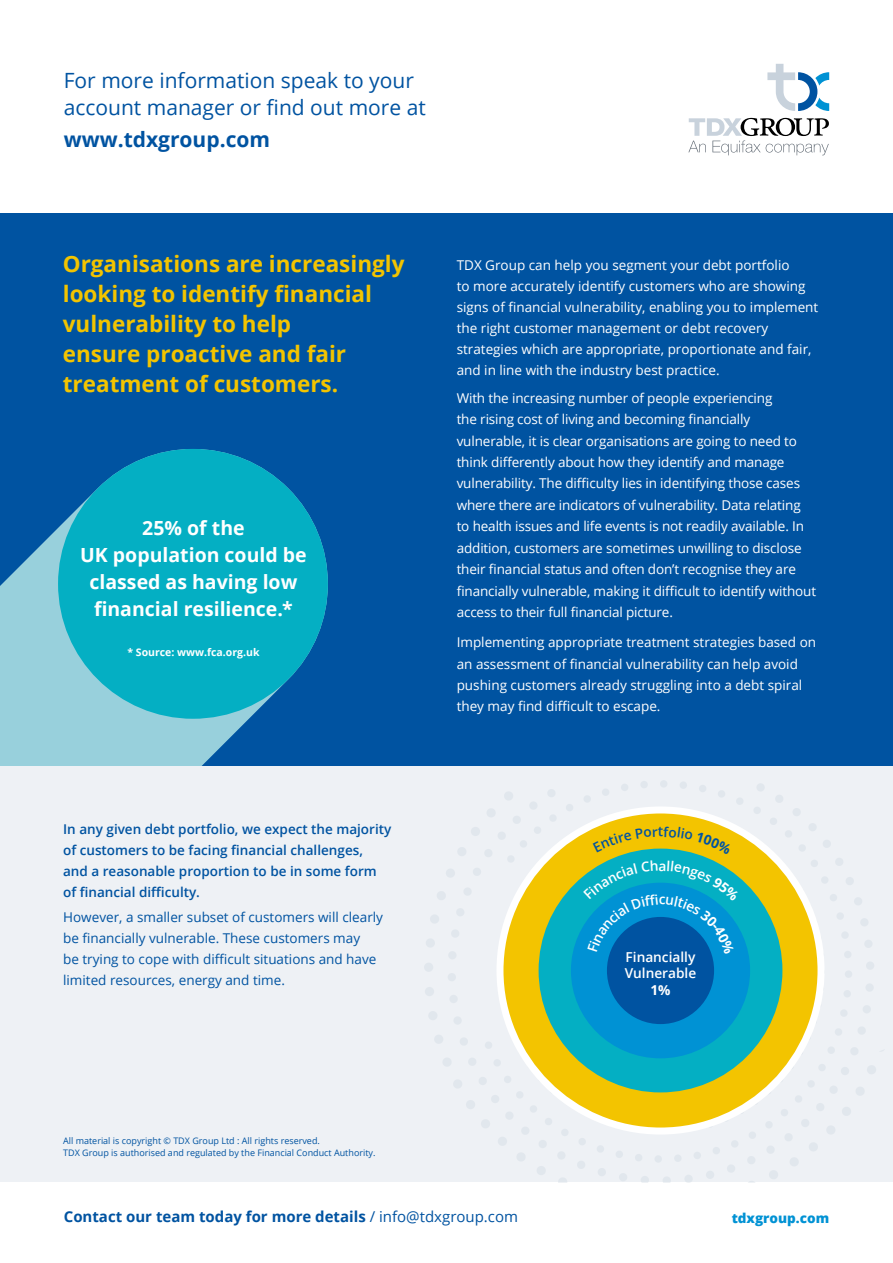
<style>
.page{position:relative;width:893px;height:1263px;background:#fff}
.page>*{position:absolute;margin:0;border:0;box-sizing:border-box;transform-origin:0 0}
.t1{font:700 22.5px/30px "Open Sans";color:#f3c400}
.t2{font:21px/27px "Open Sans";color:#0053a1}
.t3{font:700 21px "Open Sans";color:#0053a1}
.t4{font:700 19.5px/27px "Open Sans";color:#fff;text-align:center}
.t5{font:700 15px "Open Sans";color:#0053a1}
.t6{font:600 13.65px/16px "Open Sans";color:#fff}
.t7{font:700 13.65px "Open Sans";color:#fff}
.t8{font:13.5px/21.5px "Open Sans";letter-spacing:-.01em;color:#fff}
.t9{font:13.5px/21px "Open Sans";color:#0053a1}
.t10{font:600 13.5px/21px "Open Sans";color:#0053a1}
.t11{font:800 13.5px "Open Sans";color:#0092d4}
.t12{font:700 10.5px "Open Sans";color:#fff}
.t13{font:9px/12px "Open Sans";color:#0053a1}
.s1{font-weight:400}
</style>
<div class="page">
<div style="left:0;top:765px;width:893px;height:417px;background:#eef1f5"></div>
<svg style="left:424px;top:780px;width:459px;height:402px"></svg>
<div style="left:0;top:213px;width:893px;height:552px;background:#0053a1"></div>
<svg style="left:0;top:449px;width:328px;height:316px;fill:#98d0dc"></svg>
<div style="left:58px;top:449px;width:270px;height:270px;background:#04afc3;border-radius:50%"></div>
<svg style="left:688px;top:118px;width:141px;height:37px"></svg>
<svg style="left:767px;top:64px;width:62px;height:47px"></svg>
<div style="left:496px;top:806px;width:328px;height:328px;background:#fff;border-radius:50%"></div>
<div style="left:503px;top:813px;width:314px;height:314px;background:#f3c400;border-radius:50%"></div>
<div style="left:539px;top:848px;width:243px;height:244px;background:#04afc3;border-radius:50%"></div>
<div style="left:571px;top:883px;width:179px;height:175px;background:#0092d4;border-radius:50%"></div>
<div style="left:607px;top:917px;width:107px;height:107px;background:#0053a1;border-radius:50%"></div>
<svg style="left:583px;top:860px;width:157px;height:94px"></svg>
<svg style="left:593px;top:826px;width:139px;height:28px"></svg>
<h2 class="t2" style="left:64px;top:67px;width:364px">For more information speak to your account manager or find out more at</h2>
<h2 class="t3" style="left:64px;top:124px;width:208px">www.tdxgroup.com</h2>
<h1 class="t1" style="left:63px;top:249px;width:343px">Organisations are increasingly looking to identify financial vulnerability to help<br>ensure proactive and fair treatment of customers.</h1>
<p class="t8" style="left:457px;top:254px;width:363px;line-height:21px">TDX Group can help you segment your debt portfolio<br>to more accurately identify customers who are showing signs of financial vulnerability, enabling you to implement the right customer management or debt recovery strategies which are appropriate, proportionate and fair, and in line with the industry best practice.</p>
<p class="t8" style="left:457px;top:387px;width:361px">With the increasing number of people experiencing<br>the rising cost of living and becoming financially vulnerable, it is clear organisations are going to need to think differently about how they identify and manage vulnerability. The difficulty lies in identifying those cases where there are indicators of vulnerability. Data relating to health issues and life events is not readily available. In addition, customers are sometimes unwilling to disclose their financial status and often don’t recognise they are financially vulnerable, making it difficult to identify without access to their full financial picture.</p>
<p class="t8" style="left:457px;top:631px;width:361px">Implementing appropriate treatment strategies based on an assessment of financial vulnerability can help avoid pushing customers already struggling into a debt spiral they may find difficult to escape.</p>
<h3 class="t4" style="left:80px;top:514px;width:228px">25% of the<br>UK population could be classed as having low financial resilience.*</h3>
<p class="t12" style="left:127px;top:644px;width:134px">* Source: www.fca.org.uk</p>
<p class="t10" style="left:63px;top:818px;width:330px">In any given debt portfolio, we expect the majority of customers to be facing financial challenges,<br>and a reasonable proportion to be in some form of financial difficulty.</p>
<p class="t9" style="left:63px;top:906px;width:321px">However, a smaller subset of customers will clearly be financially vulnerable. These customers may<br>be trying to cope with difficult situations and have limited resources, energy and time.</p>
<p class="t13" style="left:63px;top:1134px;width:314px">All material is copyright © TDX Group Ltd : All rights reserved.<br>TDX Group is authorised and regulated by the Financial Conduct Authority.</p>
<p class="t6" style="left:625px;top:949px;width:73px">Financially<br>Vulnerable</p>
<p class="t7" style="left:650px;top:980px;width:22px">1%</p>
<p class="t5" style="left:64px;top:1206px;width:456px">Contact our team today for more details <span class="s1">/ info@tdxgroup.com</span></p>
<p class="t11" style="left:732px;top:1207px;width:99px">tdxgroup.com</p>
</div>
